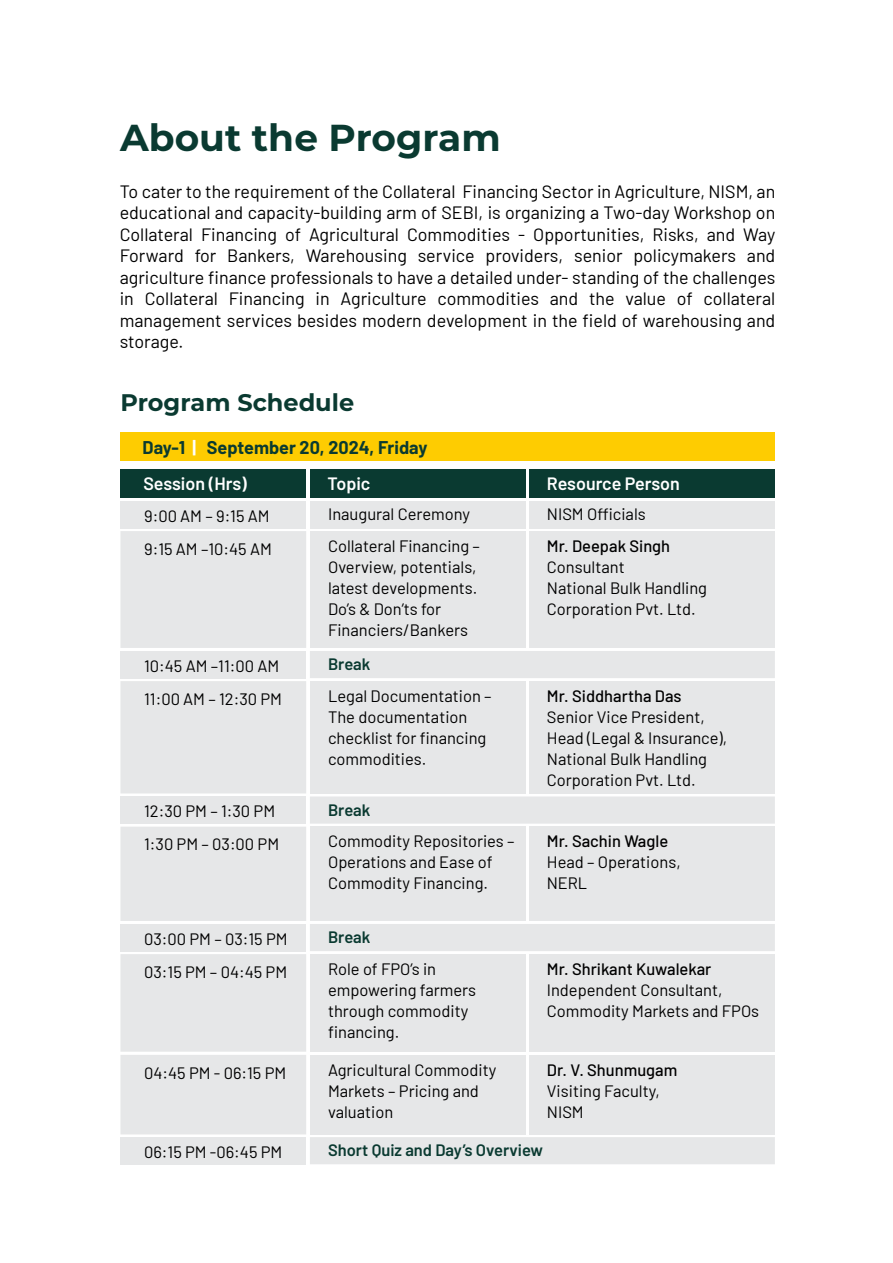
<style>
.page{position:relative;width:893px;height:1263px;background:#fff}
.page>*{position:absolute;margin:0;border:0;box-sizing:border-box;transform-origin:0 0}
.t1{font:700 37.5px "Montserrat";color:#0a3a31}
.t2{font:700 24px "Montserrat";color:#0a3a31}
.t3{font:700 18px "Barlow";color:#0a3a31}
.t4{font:17.85px/21.5px "Barlow";color:#000;text-align:justify}
.t5{font:600 17.85px "Barlow";color:#fff}
.t6{font:16.5px/21px "Barlow";color:#000}
.t7{font:500 16.5px "Barlow";color:#000}
.t8{font:600 16.5px "Barlow";color:#0a3a31}
.s1{color:#fff}
</style>
<div class="page">
<div style="left:120px;top:432px;width:655px;height:29px;background:#fecc01"></div>
<div style="left:120px;top:469px;width:186px;height:29px;background:#0a3a31"></div>
<div style="left:310px;top:469px;width:216px;height:29px;background:#0a3a31"></div>
<div style="left:529px;top:469px;width:246px;height:29px;background:#0a3a31"></div>
<div style="left:120px;top:501px;width:186px;height:27px;background:#e6e7e8"></div>
<div style="left:310px;top:501px;width:216px;height:27px;background:#e6e7e8"></div>
<div style="left:529px;top:501px;width:246px;height:27px;background:#e6e7e8"></div>
<div style="left:120px;top:531px;width:655px;height:633px;background:#e6e7e8"></div>
<div style="left:310px;top:1055px;width:216px;height:79px;background:#e6e7e8"></div>
<div style="left:529px;top:1055px;width:246px;height:79px;background:#e6e7e8"></div>
<h1 class="t1" style="left:120px;top:110px;width:382px">About the Program</h1>
<p class="t4" style="left:120px;top:179px;width:657px">To cater to the requirement of the Collateral Financing Sector in Agriculture, NISM, an educational and capacity-building arm of SEBI, is organizing a Two-day Workshop on Collateral Financing of Agricultural Commodities - Opportunities, Risks, and Way Forward for Bankers, Warehousing service providers, senior policymakers and agriculture finance professionals to have a detailed under- standing of the challenges in Collateral Financing in Agriculture commodities and the value of collateral management services besides modern development in the field of warehousing and storage.</p>
<h2 class="t2" style="left:120px;top:385px;width:235px">Program Schedule</h2>
<p class="t3" style="left:143px;top:434px;width:286px">Day-1 <span class="s1">|</span> September 20, 2024, Friday</p>
<p class="t5" style="left:143px;top:470px;width:105px">Session (Hrs)</p>
<p class="t5" style="left:327px;top:470px;width:44px">Topic</p>
<p class="t5" style="left:547px;top:470px;width:134px">Resource Person</p>
<p class="t6" style="left:144px;top:504px;width:127px">9:00 AM – 9:15 AM</p>
<p class="t6" style="left:328px;top:502px;width:144px">Inaugural Ceremony</p>
<p class="t6" style="left:547px;top:502px;width:100px">NISM Officials</p>
<p class="t6" style="left:144px;top:537px;width:129px">9:15 AM –10:45 AM</p>
<p class="t6" style="left:328px;top:534px;width:153px">Collateral Financing –<br>Overview, potentials, latest developments.<br>Do’s &amp; Don’ts for<br>Financiers/Bankers</p>
<p class="t7" style="left:547px;top:534px;width:125px">Mr. Deepak Singh</p>
<p class="t6" style="left:547px;top:555px;width:162px">Consultant<br>National Bulk Handling<br>Corporation Pvt. Ltd.</p>
<p class="t6" style="left:144px;top:654px;width:137px">10:45 AM –11:00 AM</p>
<p class="t8" style="left:328px;top:652px;width:44px">Break</p>
<p class="t6" style="left:144px;top:687px;width:139px">11:00 AM – 12:30 PM</p>
<p class="t6" style="left:328px;top:684px;width:165px">Legal Documentation –<br>The documentation checklist for financing commodities.</p>
<p class="t6" style="left:144px;top:799px;width:132px">12:30 PM – 1:30 PM</p>
<p class="t8" style="left:328px;top:797px;width:44px">Break</p>
<p class="t7" style="left:547px;top:684px;width:136px">Mr. Siddhartha Das</p>
<p class="t6" style="left:547px;top:705px;width:182px">Senior Vice President,<br>Head (Legal &amp; Insurance),<br>National Bulk Handling<br>Corporation Pvt. Ltd.</p>
<p class="t6" style="left:144px;top:832px;width:137px">1:30 PM – 03:00 PM</p>
<p class="t6" style="left:328px;top:830px;width:188px">Commodity Repositories –<br>Operations and Ease of<br>Commodity Financing.</p>
<p class="t7" style="left:547px;top:829px;width:123px">Mr. Sachin Wagle</p>
<p class="t6" style="left:547px;top:851px;width:135px">Head – Operations,<br>NERL</p>
<p class="t6" style="left:144px;top:927px;width:145px">03:00 PM – 03:15 PM</p>
<p class="t8" style="left:328px;top:925px;width:44px">Break</p>
<p class="t6" style="left:144px;top:960px;width:145px">03:15 PM – 04:45 PM</p>
<p class="t6" style="left:328px;top:957px;width:149px">Role of FPO’s in empowering farmers through commodity financing.</p>
<p class="t7" style="left:547px;top:957px;width:166px">Mr. Shrikant Kuwalekar</p>
<p class="t6" style="left:547px;top:978px;width:214px">Independent Consultant,<br>Commodity Markets and FPOs</p>
<p class="t6" style="left:144px;top:1061px;width:144px">04:45 PM - 06:15 PM</p>
<p class="t6" style="left:328px;top:1058px;width:170px">Agricultural Commodity<br>Markets – Pricing and valuation</p>
<p class="t7" style="left:547px;top:1058px;width:132px">Dr. V. Shunmugam</p>
<p class="t6" style="left:547px;top:1079px;width:115px">Visiting Faculty,<br>NISM</p>
<p class="t6" style="left:144px;top:1140px;width:140px">06:15 PM -06:45 PM</p>
<p class="t8" style="left:328px;top:1138px;width:217px">Short Quiz and Day’s Overview</p>
</div>
